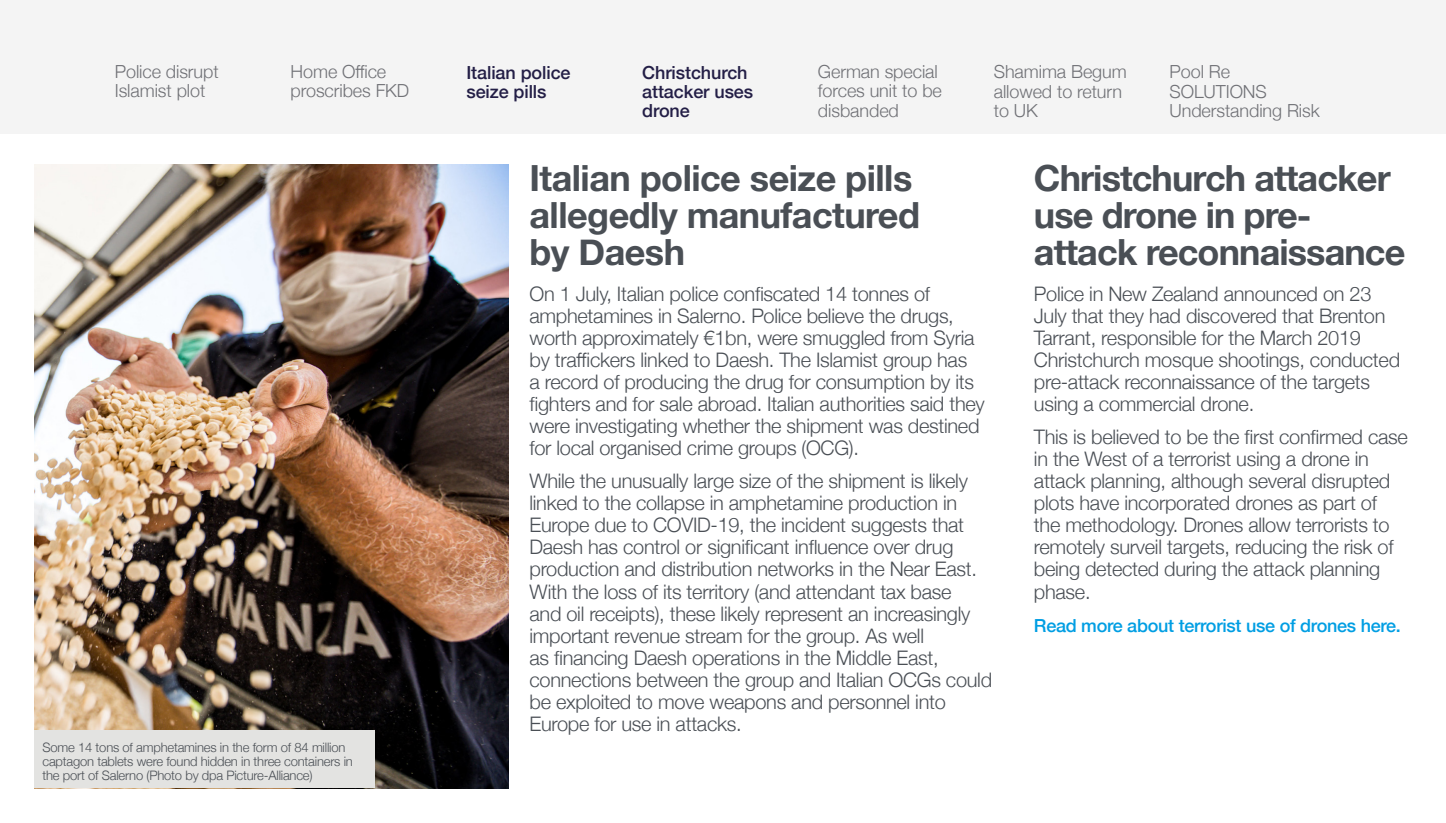
<style>
.page{position:relative;width:1446px;height:823px;background:#fff}
.page>*{position:absolute;margin:0;border:0;box-sizing:border-box;transform-origin:0 0}
.t1{font:700 36px/37px "Helvetica Neue";letter-spacing:-.025em;color:#4a4f55}
.t2{font:300 20px/22px "Helvetica Neue";letter-spacing:-.015em;color:#4a4f55}
.t3{font:300 18px/19px "Helvetica Neue";letter-spacing:-.005em;color:#707176}
.t4{font:500 18px/19px "Helvetica Neue";letter-spacing:-.005em;color:#231e46}
.t5{font:500 18px "Helvetica Neue";letter-spacing:-.015em;color:#009ee3}
.t6{font:300 13px/14px "Helvetica Neue";letter-spacing:-.015em;color:#4a4f55}
</style>
<div class="page">
<div style="left:0;top:0;width:1446px;height:133px;background:#f4f4f4"></div>
<img style="left:34px;top:164px;width:474px;height:623px">
<div style="left:34px;top:730px;width:340px;height:57px;background:#e3e3e1"></div>
<p class="t3" style="left:115px;top:61px;width:105px">Police disrupt<br>Islamist plot</p>
<p class="t3" style="left:291px;top:61px;width:120px">Home Office proscribes FKD</p>
<p class="t4" style="left:466px;top:61px;width:106px">Italian police seize pills</p>
<p class="t4" style="left:642px;top:61px;width:112px">Christchurch attacker uses drone</p>
<p class="t3" style="left:818px;top:61px;width:125px">German special forces unit to be disbanded</p>
<p class="t3" style="left:994px;top:61px;width:134px">Shamima Begum allowed to return to UK</p>
<p class="t3" style="left:1169px;top:61px;width:152px">Pool Re<br>SOLUTIONS<br>Understanding Risk</p>
<p class="t6" style="left:43px;top:738px;width:312px">Some 14 tons of amphetamines in the form of 84 million captagon tablets were found hidden in three containers in the port of Salerno (Photo by dpa Picture-Alliance)</p>
<h1 class="t1" style="left:529px;top:160px;width:392px">Italian police seize pills allegedly manufactured by Daesh</h1>
<p class="t2" style="left:529px;top:281px;width:457px">On 1 July, Italian police confiscated 14 tonnes of amphetamines in Salerno. Police believe the drugs, worth approximately €1bn, were smuggled from Syria by traffickers linked to Daesh. The Islamist group has<br>a record of producing the drug for consumption by its fighters and for sale abroad. Italian authorities said they were investigating whether the shipment was destined for local organised crime groups (OCG).</p>
<p class="t2" style="left:529px;top:468px;width:464px">While the unusually large size of the shipment is likely linked to the collapse in amphetamine production in Europe due to COVID-19, the incident suggests that Daesh has control or significant influence over drug production and distribution networks in the Near East.<br>With the loss of its territory (and attendant tax base<br>and oil receipts), these likely represent an increasingly important revenue stream for the group. As well<br>as financing Daesh operations in the Middle East, connections between the group and Italian OCGs could be exploited to move weapons and personnel into Europe for use in attacks.</p>
<h1 class="t1" style="left:1034px;top:160px;width:373px">Christchurch attacker use drone in pre&shy;attack reconnaissance</h1>
<p class="t2" style="left:1034px;top:281px;width:368px">Police in New Zealand announced on 23<br>July that they had discovered that Brenton Tarrant, responsible for the March 2019<br>Christchurch mosque shootings, conducted pre-attack reconnaissance of the targets using a commercial drone.</p>
<p class="t2" style="left:1034px;top:424px;width:375px">This is believed to be the first confirmed case in the West of a terrorist using a drone in attack planning, although several disrupted plots have incorporated drones as part of the methodology. Drones allow terrorists to remotely surveil targets, reducing the risk of being detected during the attack planning phase.</p>
<p class="t5" style="left:1034px;top:610px;width:368px">Read more about terrorist use of drones here.</p>
</div>
